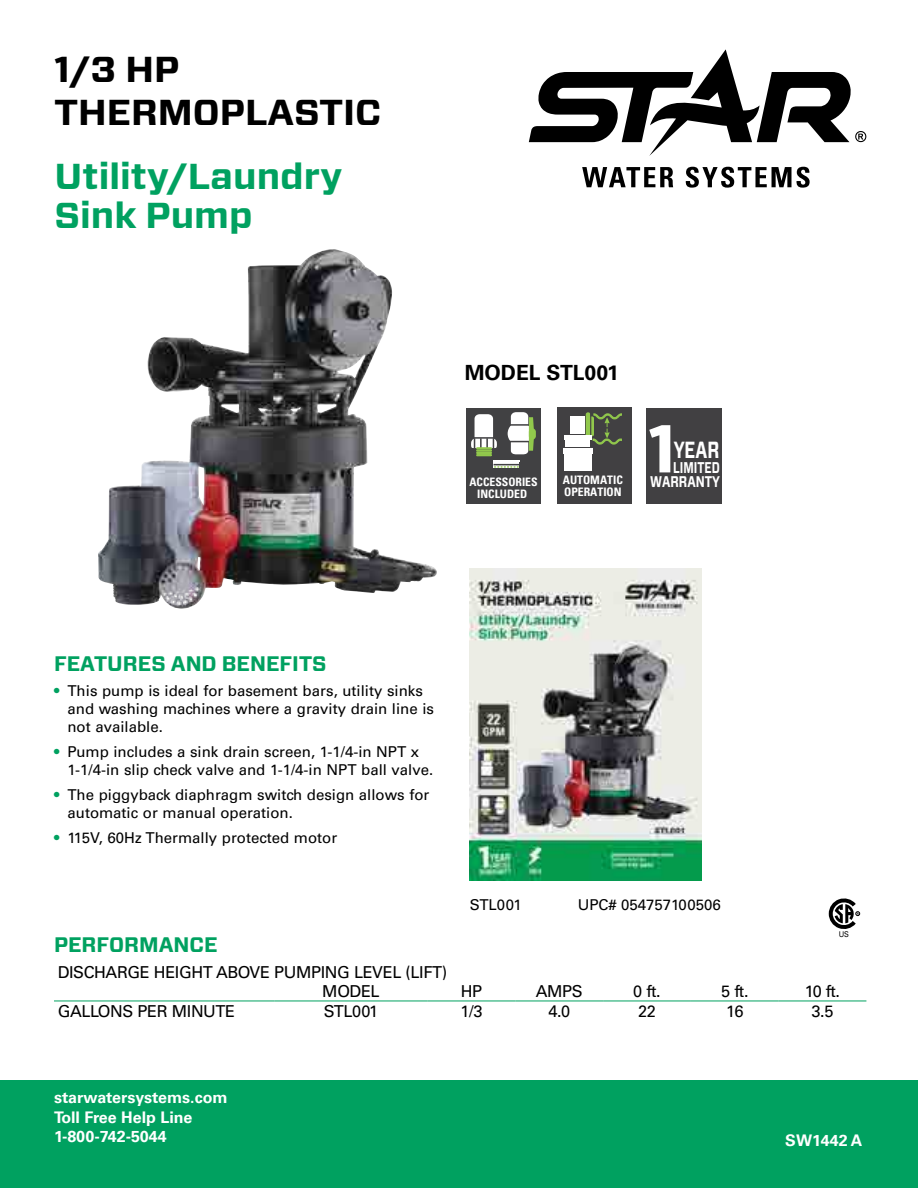
<style>
.page{position:relative;width:918px;height:1188px;background:#fff}
.page>*{position:absolute;margin:0;border:0;box-sizing:border-box;transform-origin:0 0}
.t1{font:700 67.35px "Forza";color:#fff}
.t2{font:700 36px/39px "Forza";color:#00a160;scale:1.04 1}
.t3{font:700 36px/43.2px "Forza";color:#000;scale:1.04 1}
.t4{font:700 23.25px "Forza";color:#fff;scale:.72 1}
.t5{font:700 21px "Forza";color:#00a160}
.t6{font:700 21px "Univers LT Pro 65";color:#000}
.t7{font:16.5px/19.5px "Univers LT Pro 55 Roman";letter-spacing:-.025em;color:#000}
.t8{font:700 16.05px/19.2px "Univers LT Pro 65";color:#fff}
.t9{font:700 15.6px "Forza";color:#fff;scale:.72 1}
.t10{font:700 15.45px "Forza";color:#fff;scale:.77 1}
.t11{font:15px/18.1px "Univers LT Pro 55 Roman";color:#000}
.t12{font:700 condensed 11.7px/12.1px "Univers LT Pro";color:#fff}
.t13{font:7.95px "Univers LT Pro 55 Roman";color:#000;scale:.9 1}
.s1{color:#00a160}
</style>
<div class="page">
<div style="left:0;top:1080px;width:918px;height:108px;background:#00a160"></div>
<svg style="left:582px;top:167px;width:91px;height:20px"></svg>
<svg style="left:686px;top:167px;width:124px;height:21px"></svg>
<svg style="left:529px;top:49px;width:337px;height:107px"></svg>
<img style="left:98px;top:250px;width:339px;height:359px">
<img style="left:469px;top:569px;width:232px;height:311px">
<div style="left:647px;top:408px;width:75px;height:96px;background:#414042"></div>
<div style="left:467px;top:408px;width:74px;height:96px;background:#414143"></div>
<svg style="left:529px;top:428px;width:7px;height:12px"></svg>
<svg style="left:471px;top:412px;width:63px;height:56px"></svg>
<div style="left:557px;top:408px;width:75px;height:96px;background:#414042"></div>
<div style="left:570px;top:416px;width:15px;height:18px;background:#fff"></div>
<hr style="left:586px;top:412px;width:4px;height:28px;background:#91c84c;border-radius:2px">
<div style="left:563px;top:448px;width:29px;height:6px;background:#fff"></div>
<div style="left:564px;top:448px;width:27px;height:23px;background:#fff"></div>
<div style="left:565px;top:438px;width:25px;height:9px;background:#fff"></div>
<div style="left:564px;top:435px;width:27px;height:5px;background:#fff"></div>
<svg style="left:590px;top:413px;width:32px;height:32px"></svg>
<hr style="left:54px;top:1001px;width:220px;height:1px;background:#00a160">
<hr style="left:274px;top:1001px;width:154px;height:1px;background:#00a160">
<hr style="left:428px;top:1001px;width:87px;height:1px;background:#00a160">
<hr style="left:515px;top:1001px;width:88px;height:1px;background:#00a160">
<hr style="left:603px;top:1001px;width:88px;height:1px;background:#00a160">
<hr style="left:691px;top:1001px;width:88px;height:1px;background:#00a160">
<hr style="left:779px;top:1001px;width:87px;height:1px;background:#00a160">
<svg style="left:829px;top:898px;width:31px;height:31px"></svg>
<h2 class="t3" style="left:55px;top:48px;width:316px">1/3 HP<br>THERMOPLASTIC</h2>
<h2 class="t2" style="left:55px;top:157px;width:278px">Utility/Laundry<br>Sink Pump</h2>
<h3 class="t6" style="left:465px;top:358px;width:156px">MODEL STL001</h3>
<h1 class="t1" style="left:648px;top:404px;width:30px">1</h1>
<h3 class="t4" style="left:674px;top:434px;width:65px">YEAR</h3>
<p class="t9" style="left:673px;top:457px;width:66px">LIMITED</p>
<p class="t12" style="left:563px;top:474px;width:62px">AUTOMATIC<br>OPERATION</p>
<p class="t12" style="left:469px;top:475px;width:70px">ACCESSORIES</p>
<p class="t10" style="left:650px;top:471px;width:92px">WARRANTY</p>
<p class="t12" style="left:477px;top:487px;width:51px">INCLUDED</p>
<h3 class="t5" style="left:54px;top:650px;width:274px">FEATURES AND BENEFITS</h3>
<p class="t11" style="left:68px;top:681px;width:368px;text-indent:-14px"><span class="s1">•</span> This pump is ideal for basement bars, utility sinks and washing machines where a gravity drain line is not available.</p>
<p class="t11" style="left:68px;top:742px;width:367px;text-indent:-14px"><span class="s1">•</span> Pump includes a sink drain screen, 1-1/4-in NPT x<br>1-1/4-in slip check valve and 1-1/4-in NPT ball valve.</p>
<p class="t11" style="left:68px;top:785px;width:363px;text-indent:-14px"><span class="s1">•</span> The piggyback diaphragm switch design allows for automatic or manual operation.</p>
<p class="t11" style="left:54px;top:828px;width:285px"><span class="s1">•</span> 115V, 60Hz Thermally protected motor</p>
<h3 class="t5" style="left:54px;top:931px;width:165px">PERFORMANCE</h3>
<p class="t7" style="left:322px;top:961px;width:126px;text-indent:-265px">DISCHARGE HEIGHT ABOVE PUMPING LEVEL (LIFT)<br>MODEL</p>
<p class="t11" style="left:470px;top:894px;width:54px">STL001</p>
<p class="t11" style="left:578px;top:894px;width:145px">UPC# 054757100506</p>
<p class="t13" style="left:839px;top:929px;width:13px">US</p>
<p class="t7" style="left:461px;top:981px;width:23px">HP</p>
<p class="t7" style="left:536px;top:981px;width:48px">AMPS</p>
<p class="t7" style="left:633px;top:981px;width:29px">0 ft.</p>
<p class="t7" style="left:721px;top:981px;width:29px">5 ft.</p>
<p class="t7" style="left:805px;top:981px;width:37px">10 ft.</p>
<p class="t7" style="left:58px;top:1000px;width:179px">GALLONS PER MINUTE</p>
<p class="t7" style="left:324px;top:1000px;width:56px">STL001</p>
<p class="t7" style="left:461px;top:1000px;width:23px">1/3</p>
<p class="t7" style="left:548px;top:1000px;width:23px">4.0</p>
<p class="t7" style="left:638px;top:1000px;width:19px">22</p>
<p class="t7" style="left:726px;top:1000px;width:19px">16</p>
<p class="t7" style="left:812px;top:1000px;width:23px">3.5</p>
<p class="t8" style="left:54px;top:1087px;width:175px">starwatersystems.com<br>Toll Free Help Line<br>1-800-742-5044</p>
<p class="t8" style="left:785px;top:1130px;width:79px">SW1442 A</p>
</div>
